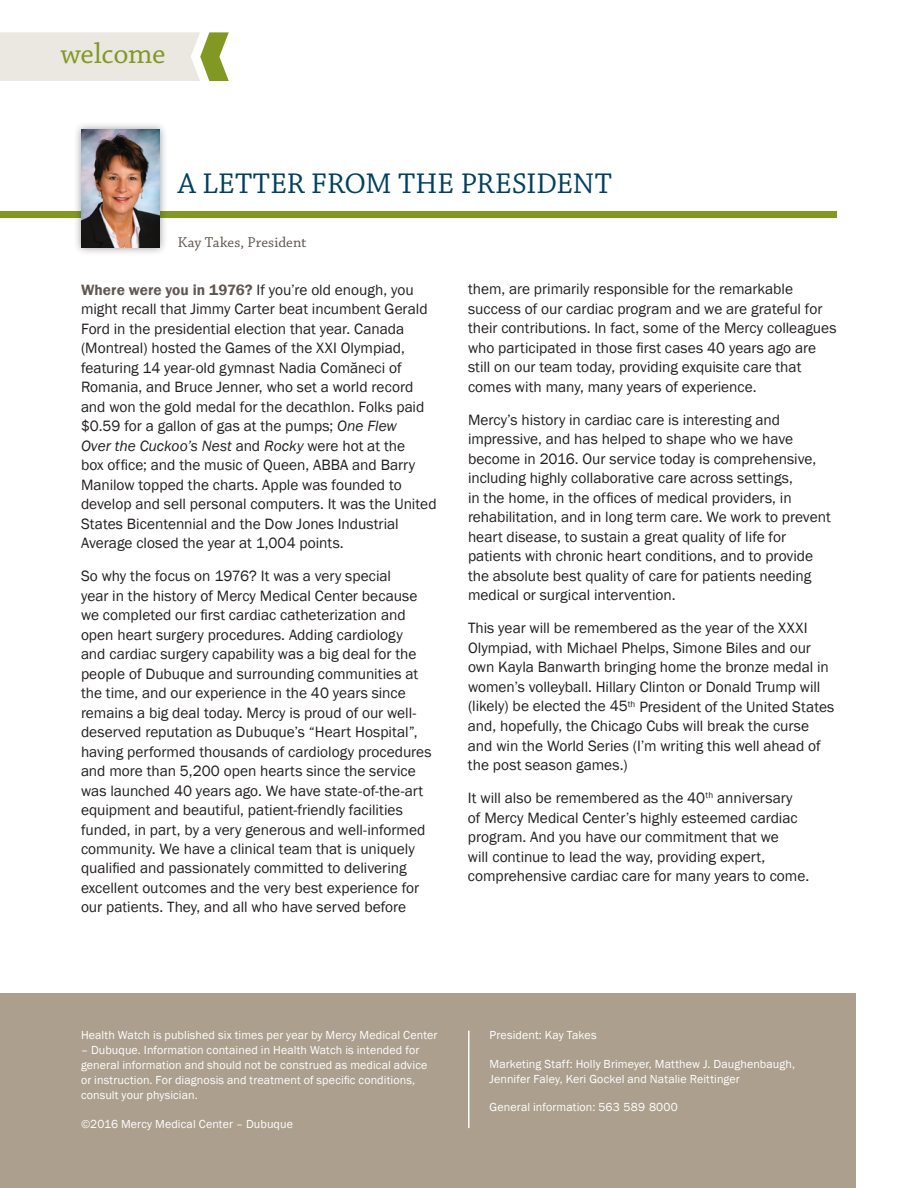
<style>
.page{position:relative;width:918px;height:1188px;background:#fff}
.page>*{position:absolute;margin:0;border:0;box-sizing:border-box;transform-origin:0 0}
.t1{font:30px "Chaparral Pro";color:#00415f}
.t2{font:30px "Chaparral Pro";letter-spacing:-.01em;color:#819922}
.t3{font:15.3px/19.5px "Franklin Gothic";color:#231f20}
.t4{font:15px "Chaparral Pro";letter-spacing:.005em;color:#615750}
.t5{font:12px "Franklin Gothic";letter-spacing:.01em;color:#fff}
.s1{font-weight:600;color:#615750}
.s2{font-style:italic}
</style>
<div class="page">
<div style="left:0;top:994px;width:856px;height:194px;background:#ac9f8d"></div>
<hr style="left:468px;top:1031px;width:2px;height:97px;background:#fff">
<svg style="left:0;top:32px;width:229px;height:49px;background:#e3e2d3"></svg>
<div style="left:0;top:212px;width:837px;height:6px;background:#819922"></div>
<div style="left:73px;top:121px;width:95px;height:134px;background:#231f20;opacity:.45"></div>
<img style="left:81px;top:129px;width:79px;height:118px">
<p class="t2" style="left:61px;top:37px;width:106px">welcome</p>
<h2 class="t1" style="left:178px;top:167px;width:436px">A LETTER FROM THE PRESIDENT</h2>
<p class="t4" style="left:178px;top:234px;width:130px">Kay Takes, President</p>
<p class="t3" style="left:81px;top:280px;width:334px"><span class="s1">Where were you in 1976?</span> If you’re old enough, you</p>
<p class="t3" style="left:81px;top:300px;width:348px">might recall that Jimmy Carter beat incumbent Gerald</p>
<p class="t3" style="left:81px;top:319px;width:325px;text-align:justify">Ford in the presidential election that year. Canada (Montreal) hosted the Games of the XXI Olympiad, featuring 14 year-old gymnast Nadia Comăneci of</p>
<p class="t3" style="left:81px;top:378px;width:334px">Romania, and Bruce Jenner, who set a world record</p>
<p class="t3" style="left:81px;top:397px;width:345px">and won the gold medal for the decathlon. Folks paid $0.59 for a gallon of gas at the pumps; <span class="s2">One Flew<br>Over the Cuckoo’s Nest</span> and <span class="s2">Rocky</span> were hot at the</p>
<p class="t3" style="left:81px;top:456px;width:357px">box office; and the music of Queen, ABBA and Barry<br>Manilow topped the charts. Apple was founded to develop and sell personal computers. It was the United</p>
<p class="t3" style="left:81px;top:514px;width:319px">States Bicentennial and the Dow Jones Industrial</p>
<p class="t3" style="left:81px;top:534px;width:264px">Average closed the year at 1,004 points.</p>
<p class="t3" style="left:81px;top:567px;width:312px">So why the focus on 1976? It was a very special</p>
<p class="t3" style="left:81px;top:586px;width:338px">year in the history of Mercy Medical Center because</p>
<p class="t3" style="left:81px;top:606px;width:352px">we completed our first cardiac catheterization and open heart surgery procedures. Adding cardiology<br>and cardiac surgery capability was a big deal for the people of Dubuque and surrounding communities at the time, and our experience in the 40 years since remains a big deal today. Mercy is proud of our well&shy;deserved reputation as Dubuque’s “Heart Hospital”, having performed thousands of cardiology procedures and more than 5,200 open hearts since the service</p>
<p class="t3" style="left:81px;top:781px;width:344px">was launched 40 years ago. We have state-of-the-art</p>
<p class="t3" style="left:81px;top:800px;width:346px">equipment and beautiful, patient-friendly facilities funded, in part, by a very generous and well-informed community. We have a clinical team that is uniquely qualified and passionately committed to delivering excellent outcomes and the very best experience for our patients. They, and all who have served before</p>
<p class="t3" style="left:468px;top:280px;width:356px">them, are primarily responsible for the remarkable success of our cardiac program and we are grateful for</p>
<p class="t3" style="left:468px;top:319px;width:370px">their contributions. In fact, some of the Mercy colleagues</p>
<p class="t3" style="left:468px;top:338px;width:350px">who participated in those first cases 40 years ago are still on our team today, providing exquisite care that comes with many, many years of experience.</p>
<p class="t3" style="left:468px;top:410px;width:350px">Mercy’s history in cardiac care is interesting and impressive, and has helped to shape who we have become in 2016. Our service today is comprehensive,</p>
<p class="t3" style="left:468px;top:469px;width:326px">including highly collaborative care across settings,</p>
<p class="t3" style="left:468px;top:488px;width:364px">in the home, in the offices of medical providers, in rehabilitation, and in long term care. We work to prevent heart disease, to sustain a great quality of life for patients with chronic heart conditions, and to provide the absolute best quality of care for patients needing</p>
<p class="t3" style="left:468px;top:586px;width:209px">medical or surgical intervention.</p>
<p class="t3" style="left:468px;top:619px;width:341px">This year will be remembered as the year of the XXXI</p>
<p class="t3" style="left:468px;top:638px;width:362px">Olympiad, with Michael Phelps, Simone Biles and our own Kayla Banwarth bringing home the bronze medal in women’s volleyball. Hillary Clinton or Donald Trump will</p>
<p class="t3" style="left:468px;top:697px;width:368px">(likely) be elected the 45<sup>th</sup> President of the United States</p>
<p class="t3" style="left:468px;top:717px;width:354px">and, hopefully, the Chicago Cubs will break the curse and win the World Series (I’m writing this well ahead of the post season games.)</p>
<p class="t3" style="left:468px;top:789px;width:326px">It will also be remembered as the 40<sup>th</sup> anniversary</p>
<p class="t3" style="left:468px;top:808px;width:343px">of Mercy Medical Center’s highly esteemed cardiac program. And you have our commitment that we<br>will continue to lead the way, providing expert, comprehensive cardiac care for many years to come.</p>
<p class="t5" style="left:81px;top:1028px;width:358px">Health Watch is published six times per year by Mercy Medical Center</p>
<p class="t5" style="left:490px;top:1028px;width:108px">President: Kay Takes</p>
<p class="t5" style="left:81px;top:1043px;width:340px">– Dubuque. Information contained in Health Watch is intended for</p>
<p class="t5" style="left:81px;top:1058px;width:348px">general information and should not be construed as medical advice</p>
<p class="t5" style="left:490px;top:1056px;width:307px">Marketing Staff: Holly Brimeyer, Matthew J. Daughenbaugh,</p>
<p class="t5" style="left:81px;top:1073px;width:336px">or instruction. For diagnosis and treatment of specific conditions,</p>
<p class="t5" style="left:490px;top:1071px;width:252px">Jennifer Faley, Keri Gockel and Natalie Reittinger</p>
<p class="t5" style="left:81px;top:1088px;width:118px">consult your physician.</p>
<p class="t5" style="left:490px;top:1100px;width:190px">General information: 563 589 8000</p>
<p class="t5" style="left:81px;top:1116px;width:213px">©2016 Mercy Medical Center – Dubuque</p>
</div>
